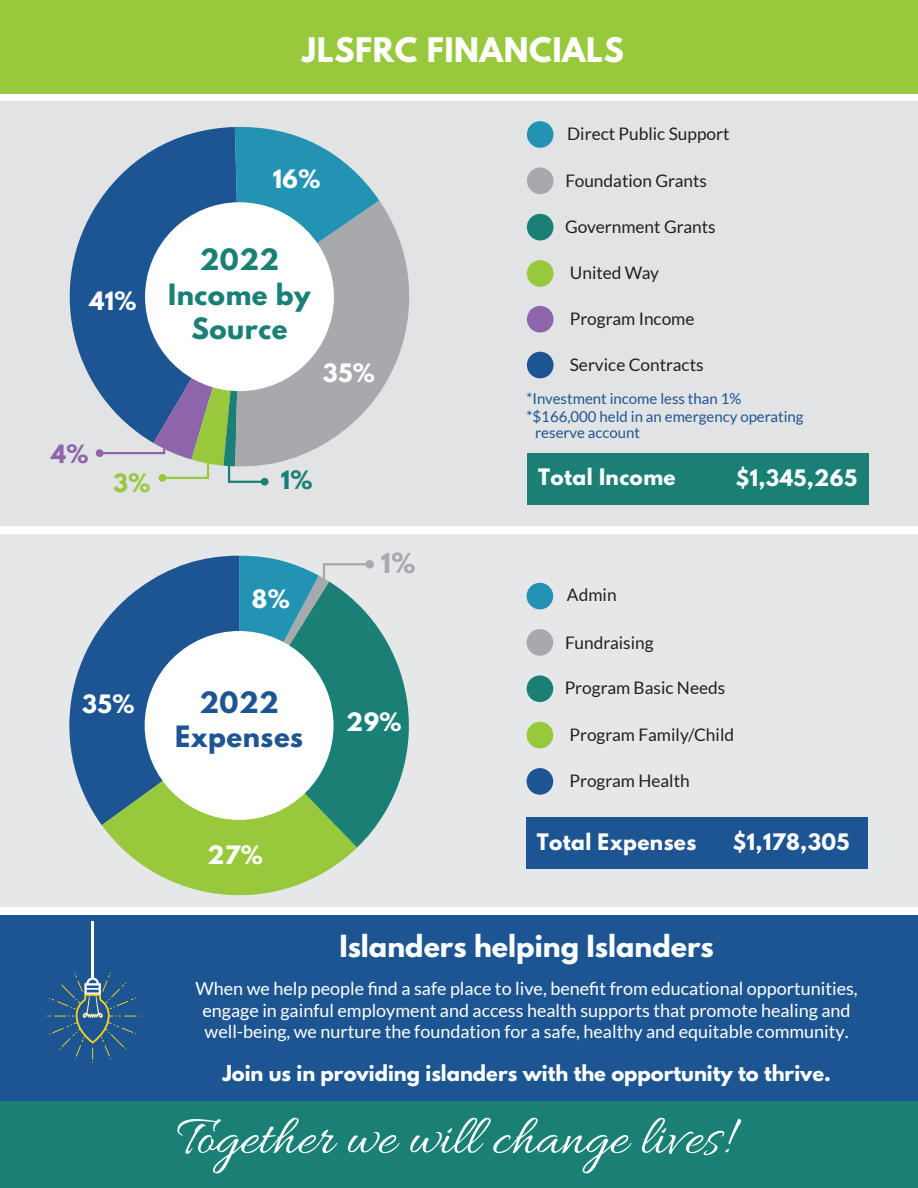
<style>
.page{position:relative;width:918px;height:1188px;background:#fff}
.page>*{position:absolute;margin:0;border:0;box-sizing:border-box;transform-origin:0 0}
.t1{font:57.15px "Allura";color:#fff}
.t2{font:700 30px "League Spartan";letter-spacing:.02em;color:#fff}
.t3{font:700 27px "League Spartan";color:#fcfefe}
.t4{font:700 26.1px/34.5px "League Spartan";letter-spacing:.02em;color:#1a8076;text-align:center}
.t5{font:700 26.1px/34.5px "League Spartan";letter-spacing:.02em;color:#1d5592;text-align:center}
.t6{font:700 24.45px "League Spartan";color:#a8a9ad}
.t7{font:700 22.5px "League Spartan";letter-spacing:.02em;color:#fff}
.t8{font:700 22.5px "League Spartan";color:#98c93c}
.t9{font:700 22.5px "League Spartan";color:#1a8076}
.t10{font:700 22.5px "League Spartan";color:#8e64ab}
.t11{font:700 20.1px "League Spartan";letter-spacing:.02em;color:#fff}
.t12{font:700 19.5px "League Spartan";color:#fcfefe}
.t13{font:18px/21.6px "Lato";color:#fff;text-align:center}
.t14{font:17.25px "Lato";color:#231f20}
.t15{font:15px/18.6px "Lato";color:#1d5592}
</style>
<div class="page">
<div style="left:0;top:0;width:918px;height:93px;background:#98c93c"></div>
<div style="left:0;top:534px;width:918px;height:373px;background:#e6e7e9"></div>
<div style="left:0;top:101px;width:918px;height:425px;background:#e2e3e4"></div>
<div style="left:0;top:915px;width:918px;height:200px;background:#1d5592"></div>
<div style="left:0;top:1101px;width:918px;height:87px;background:#1a8076"></div>
<hr style="left:91px;top:921px;width:3px;height:57px;background:#fff">
<svg style="left:46px;top:972px;width:94px;height:91px"></svg>
<svg style="left:69px;top:204px;width:28px;height:185px;fill:#1d5592"></svg>
<svg style="left:379px;top:200px;width:31px;height:193px;fill:#a8a9ad"></svg>
<svg style="left:97px;top:126px;width:282px;height:358px"></svg>
<div style="left:527px;top:121px;width:27px;height:27px;background:#2393b4;border-radius:50%"></div>
<div style="left:527px;top:168px;width:27px;height:26px;background:#a8a9ad;border-radius:50%"></div>
<div style="left:527px;top:214px;width:27px;height:26px;background:#1a8076;border-radius:50%"></div>
<div style="left:527px;top:260px;width:27px;height:27px;background:#98c93c;border-radius:50%"></div>
<div style="left:527px;top:306px;width:27px;height:27px;background:#8e64ab;border-radius:50%"></div>
<div style="left:527px;top:352px;width:27px;height:26px;background:#1d5592;border-radius:50%"></div>
<div style="left:527px;top:454px;width:342px;height:51px;background:#1a8076"></div>
<svg style="left:69px;top:556px;width:170px;height:269px;fill:#1d5592"></svg>
<svg style="left:102px;top:725px;width:255px;height:171px;fill:#98c93c"></svg>
<svg style="left:239px;top:618px;width:170px;height:230px;fill:#1a8076"></svg>
<div style="left:366px;top:560px;width:8px;height:9px;background:#a8a9ad;border-radius:50%"></div>
<svg style="left:239px;top:556px;width:132px;height:169px;background:#43979e"></svg>
<div style="left:527px;top:583px;width:26px;height:26px;background:#2393b4;border-radius:50%"></div>
<div style="left:527px;top:629px;width:26px;height:27px;background:#a8a9ad;border-radius:50%"></div>
<div style="left:527px;top:675px;width:26px;height:27px;background:#1a8076;border-radius:50%"></div>
<div style="left:527px;top:722px;width:26px;height:26px;background:#98c93c;border-radius:50%"></div>
<div style="left:527px;top:768px;width:26px;height:27px;background:#1d5592;border-radius:50%"></div>
<div style="left:527px;top:817px;width:341px;height:51px;background:#1d5592"></div>
<div style="left:145px;top:631px;width:189px;height:189px;background:#fff;border-radius:50%"></div>
<p class="t7" style="left:89px;top:283px;width:49px">41%</p>
<p class="t10" style="left:51px;top:436px;width:39px">4%</p>
<h2 class="t2" style="left:302px;top:27px;width:323px">JLSFRC FINANCIALS</h2>
<p class="t7" style="left:273px;top:161px;width:49px">16%</p>
<h3 class="t4" style="left:168px;top:242px;width:144px">2022<br>Income by<br>Source</h3>
<p class="t7" style="left:323px;top:355px;width:54px">35%</p>
<p class="t14" style="left:567px;top:124px;width:164px">Direct Public Support</p>
<p class="t14" style="left:566px;top:171px;width:143px">Foundation Grants</p>
<p class="t14" style="left:565px;top:217px;width:152px">Government Grants</p>
<p class="t14" style="left:570px;top:263px;width:91px">United Way</p>
<p class="t14" style="left:570px;top:309px;width:126px">Program Income</p>
<p class="t14" style="left:570px;top:355px;width:135px">Service Contracts</p>
<p class="t15" style="left:527px;top:389px;width:279px">*Investment income less than 1% *$166,000 held in an emergency operating</p>
<p class="t15" style="left:535px;top:423px;width:106px">reserve account</p>
<p class="t8" style="left:113px;top:466px;width:39px">3%</p>
<p class="t9" style="left:281px;top:462px;width:33px">1%</p>
<p class="t7" style="left:82px;top:686px;width:54px">35%</p>
<p class="t7" style="left:252px;top:582px;width:39px">8%</p>
<h3 class="t5" style="left:175px;top:685px;width:130px">2022<br>Expenses</h3>
<h3 class="t6" style="left:381px;top:544px;width:36px">1%</h3>
<p class="t7" style="left:346px;top:704px;width:57px">29%</p>
<p class="t7" style="left:208px;top:837px;width:57px">27%</p>
<p class="t11" style="left:538px;top:461px;width:139px">Total Income</p>
<p class="t11" style="left:736px;top:462px;width:123px">$1,345,265</p>
<p class="t14" style="left:567px;top:585px;width:51px">Admin</p>
<p class="t14" style="left:565px;top:633px;width:90px">Fundraising</p>
<p class="t14" style="left:565px;top:679px;width:162px">Program Basic Needs</p>
<p class="t14" style="left:569px;top:725px;width:166px">Program Family/Child</p>
<p class="t14" style="left:569px;top:771px;width:122px">Program Health</p>
<p class="t11" style="left:537px;top:826px;width:161px">Total Expenses</p>
<p class="t11" style="left:733px;top:826px;width:118px">$1,178,305</p>
<h3 class="t3" style="left:339px;top:925px;width:376px">Islanders helping Islanders</h3>
<p class="t13" style="left:195px;top:978px;width:664px">When we help people find a safe place to live, benefit from educational opportunities, engage in gainful employment and access health supports that promote healing and well-being, we nurture the foundation for a safe, healthy and equitable community.</p>
<p class="t12" style="left:223px;top:1058px;width:610px">Join us in providing islanders with the opportunity to thrive.</p>
<h1 class="t1" style="left:177px;top:1106px;width:554px">Together we will change lives!</h1>
</div>
